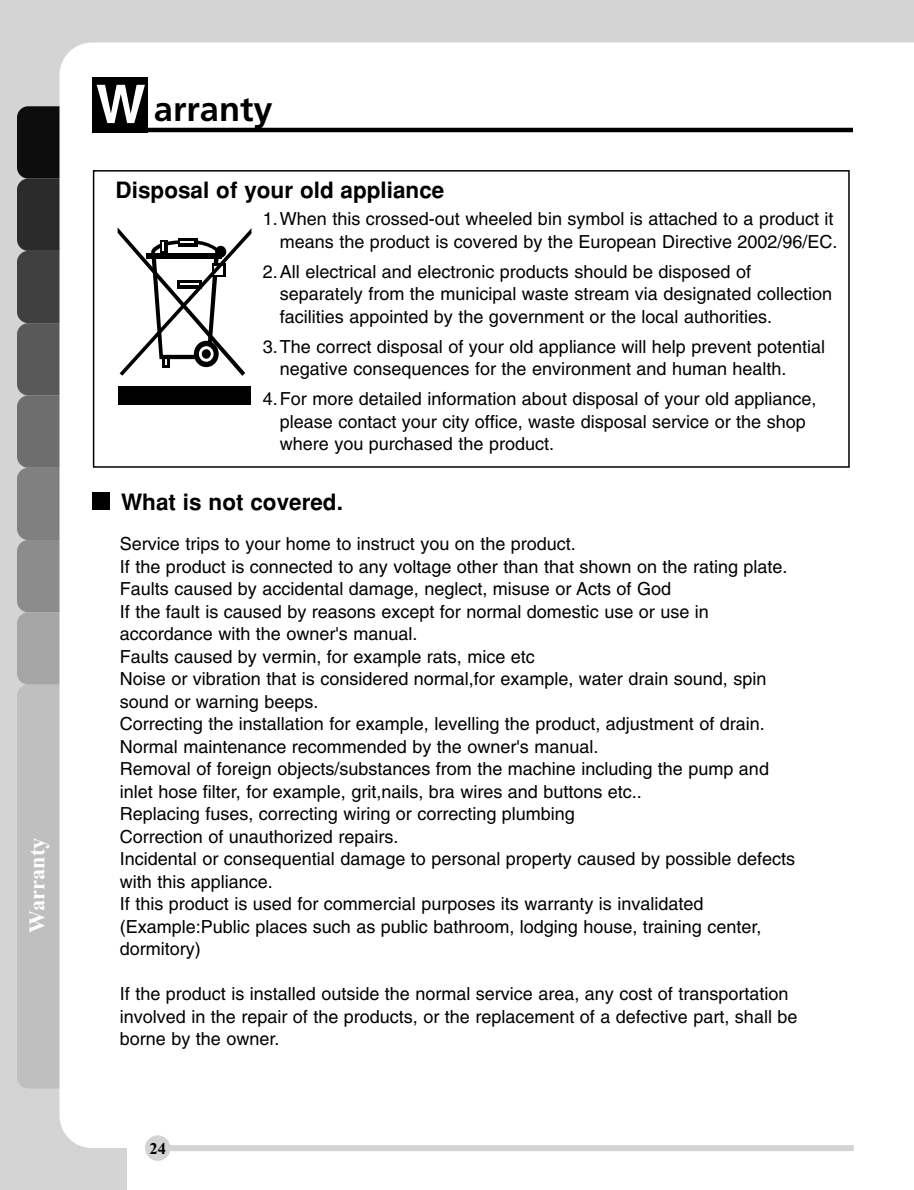
<style>
.page{position:relative;width:914px;height:1190px;background:#d4d4d4}
.page>*{position:absolute;margin:0;border:0;box-sizing:border-box;transform-origin:0 0}
.t1{font:700 34.5px "Frutiger";color:#000}
.t2{font:700 22.5px "Helvetica";color:#000}
.t3{font:700 22.5px "Times New Roman";color:#fff}
.t4{font:18px/22.5px "Helvetica";color:#000}
.t5{font:700 16.5px "Times New Roman";color:#000}
.s1{font-family:"Helvetica";font-size:52.5px;color:#fff}
</style>
<div class="page">
<div style="left:17px;top:106px;width:64px;height:73px;background:#0d0d0d;border-radius:11px"></div>
<div style="left:17px;top:179px;width:64px;height:72px;background:#2b2b2b;border-radius:11px"></div>
<div style="left:17px;top:251px;width:64px;height:72px;background:#404040;border-radius:11px"></div>
<div style="left:17px;top:323px;width:64px;height:72px;background:#595959;border-radius:11px"></div>
<div style="left:17px;top:395px;width:64px;height:73px;background:#6e6e6e;border-radius:11px"></div>
<div style="left:17px;top:468px;width:64px;height:72px;background:#808080;border-radius:11px"></div>
<div style="left:17px;top:540px;width:64px;height:72px;background:#8c8c8c;border-radius:11px"></div>
<div style="left:17px;top:612px;width:64px;height:73px;background:#a6a6a6;border-radius:11px"></div>
<div style="left:17px;top:685px;width:64px;height:404px;background:#bfbfbf;border-radius:11px"></div>
<div style="left:128px;top:1129px;width:786px;height:61px;background:#fff"></div>
<div style="left:60px;top:43px;width:854px;height:1105px;background:#fff"></div>
<div style="left:93px;top:77px;width:55px;height:55px;background:#000"></div>
<hr style="left:93px;top:128px;width:760px;height:4px;background:#000">
<div style="left:145px;top:1135px;width:25px;height:26px;background:#d4d4d4;border-radius:50%"></div>
<div style="left:166px;top:1145px;width:688px;height:6px;background:#d4d4d4"></div>
<div style="left:93px;top:170px;width:757px;height:298px;border:2px solid #000"></div>
<svg style="left:118px;top:227px;width:133px;height:149px;background:#cecece"></svg>
<div style="left:118px;top:386px;width:132px;height:19px;background:#000"></div>
<div style="left:93px;top:492px;width:17px;height:17px;background:#000"></div>
<p class="t3" style="left:30px;top:933px;width:96px;rotate:-90deg">Warranty</p>
<h1 class="t1" style="left:96px;top:95px;width:178px"><span class="s1">W</span> arranty</h1>
<p class="t2" style="left:116px;top:182px;width:330px">Disposal of your old appliance</p>
<p class="t4" style="left:263px;top:209px;width:576px;text-align:right">1.When this crossed-out wheeled bin symbol is attached to a product it means the product is covered by the European Directive 2002/96/EC.</p>
<p class="t4" style="left:280px;top:262px;width:554px;text-indent:-17px">2.All electrical and electronic products should be disposed of separately from the municipal waste stream via designated collection facilities appointed by the government or the local authorities.</p>
<p class="t4" style="left:280px;top:337px;width:547px;text-indent:-17px">3.The correct disposal of your old appliance will help prevent potential negative consequences for the environment and human health.</p>
<p class="t4" style="left:280px;top:389px;width:538px;text-indent:-17px">4.For more detailed information about disposal of your old appliance, please contact your city office, waste disposal service or the shop where you purchased the product.</p>
<p class="t2" style="left:121px;top:493px;width:223px">What is not covered.</p>
<p class="t4" style="left:120px;top:535px;width:677px">Service trips to your home to instruct you on the product.<br>If the product is connected to any voltage other than that shown on the rating plate.<br>Faults caused by accidental damage, neglect, misuse or Acts of God<br>If the fault is caused by reasons except for normal domestic use or use in accordance with the owner's manual.<br>Faults caused by vermin, for example rats, mice etc<br>Noise or vibration that is considered normal,for example, water drain sound, spin sound or warning beeps.<br>Correcting the installation for example, levelling the product, adjustment of drain.<br>Normal maintenance recommended by the owner's manual.<br>Removal of foreign objects/substances from the machine including the pump and inlet hose filter, for example, grit,nails, bra wires and buttons etc..<br>Replacing fuses, correcting wiring or correcting plumbing<br>Correction of unauthorized repairs.<br>Incidental or consequential damage to personal property caused by possible defects with this appliance.<br>If this product is used for commercial purposes its warranty is invalidated (Example:Public places such as public bathroom, lodging house, training center, dormitory)</p>
<p class="t4" style="left:120px;top:985px;width:679px">If the product is installed outside the normal service area, any cost of transportation involved in the repair of the products, or the replacement of a defective part, shall be borne by the owner.</p>
<p class="t5" style="left:150px;top:1143px;width:18px">24</p>
</div>
